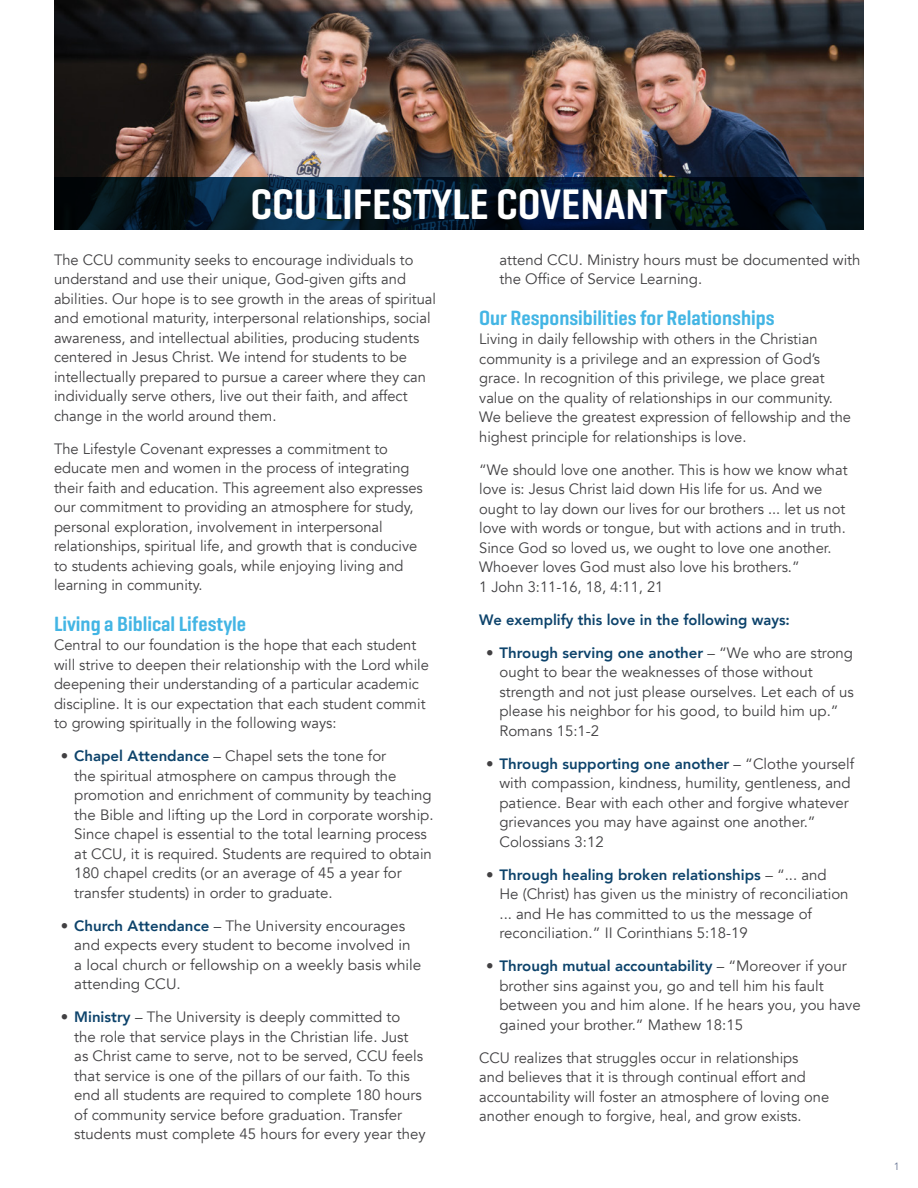
<style>
.page{position:relative;width:918px;height:1188px;background:#fff}
.page>*{position:absolute;margin:0;border:0;box-sizing:border-box;transform-origin:0 0}
.t1{font:600 43.5px "Geogrotesque Cond";color:#fff}
.t2{font:600 21px "Geogrotesque Cond";color:#43b5e4}
.t3{font:15px/19.5px "Avenir";color:#414042}
.t4{font:800 15px "Avenir";color:#0d436b}
.t5{font:10.5px "Avenir";color:#697695}
.s1{font-weight:800;color:#0d436b}
</style>
<div class="page">
<img style="left:54px;top:0;width:810px;height:177px">
<svg style="left:54px;top:177px;width:810px;height:53px;background:#041727"></svg>
<p class="t1" style="left:251px;top:177px;width:419px">CCU LIFESTYLE COVENANT</p>
<p class="t3" style="left:54px;top:250px;width:384px">The CCU community seeks to encourage individuals to understand and use their unique, God-given gifts and abilities. Our hope is to see growth in the areas of spiritual and emotional maturity, interpersonal relationships, social awareness, and intellectual abilities, producing students centered in Jesus Christ. We intend for students to be intellectually prepared to pursue a career where they can individually serve others, live out their faith, and affect change in the world around them.</p>
<p class="t3" style="left:54px;top:439px;width:370px">The Lifestyle Covenant expresses a commitment to educate men and women in the process of integrating their faith and education. This agreement also expresses our commitment to providing an atmosphere for study, personal exploration, involvement in interpersonal relationships, spiritual life, and growth that is conducive to students achieving goals, while enjoying living and learning in community.</p>
<h3 class="t2" style="left:54px;top:610px;width:194px">Living a Biblical Lifestyle</h3>
<p class="t3" style="left:54px;top:636px;width:376px">Central to our foundation is the hope that each student will strive to deepen their relationship with the Lord while deepening their understanding of a particular academic discipline. It is our expectation that each student commit to growing spiritually in the following ways:</p>
<p class="t3" style="left:74px;top:747px;width:361px;text-indent:-14px">• <span class="s1">Chapel Attendance</span> – Chapel sets the tone for<br>the spiritual atmosphere on campus through the promotion and enrichment of community by teaching the Bible and lifting up the Lord in corporate worship.<br>Since chapel is essential to the total learning process at CCU, it is required. Students are required to obtain 180 chapel credits (or an average of 45 a year for transfer students) in order to graduate.</p>
<p class="t3" style="left:74px;top:916px;width:349px;text-indent:-14px">• <span class="s1">Church Attendance</span> – The University encourages and expects every student to become involved in a local church or fellowship on a weekly basis while attending CCU.</p>
<p class="t3" style="left:74px;top:1008px;width:353px;text-indent:-14px">• <span class="s1">Ministry</span> – The University is deeply committed to the role that service plays in the Christian life. Just as Christ came to serve, not to be served, CCU feels that service is one of the pillars of our faith. To this end all students are required to complete 180 hours of community service before graduation. Transfer students must complete 45 hours for every year they</p>
<p class="t3" style="left:500px;top:250px;width:363px">attend CCU. Ministry hours must be documented with</p>
<p class="t3" style="left:500px;top:270px;width:204px">the Office of Service Learning.</p>
<h3 class="t2" style="left:479px;top:304px;width:297px">Our Responsibilities for Relationships</h3>
<p class="t3" style="left:479px;top:330px;width:373px">Living in daily fellowship with others in the Christian community is a privilege and an expression of God’s grace. In recognition of this privilege, we place great value on the quality of relationships in our community.<br>We believe the greatest expression of fellowship and the highest principle for relationships is love.</p>
<p class="t3" style="left:479px;top:460px;width:370px">“We should love one another. This is how we know what love is: Jesus Christ laid down His life for us. And we ought to lay down our lives for our brothers ... let us not love with words or tongue, but with actions and in truth.<br>Since God so loved us, we ought to love one another.<br>Whoever loves God must also love his brothers.”<br>1 John 3:11-16, 18, 4:11, 21</p>
<p class="t4" style="left:479px;top:608px;width:312px">We exemplify this love in the following ways:</p>
<p class="t3" style="left:500px;top:643px;width:356px;text-indent:-14px">• <span class="s1">Through serving one another</span> – “We who are strong ought to bear the weaknesses of those without strength and not just please ourselves. Let each of us please his neighbor for his good, to build him up.” Romans 15:1-2</p>
<p class="t3" style="left:500px;top:754px;width:356px;text-indent:-14px">• <span class="s1">Through supporting one another</span> – “Clothe yourself with compassion, kindness, humility, gentleness, and patience. Bear with each other and forgive whatever grievances you may have against one another.” Colossians 3:12</p>
<p class="t3" style="left:500px;top:865px;width:351px;text-indent:-14px">• <span class="s1">Through healing broken relationships</span> – “... and He (Christ) has given us the ministry of reconciliation ... and He has committed to us the message of reconciliation.” II Corinthians 5:18-19</p>
<p class="t3" style="left:500px;top:957px;width:363px;text-indent:-14px">• <span class="s1">Through mutual accountability</span> – “Moreover if your brother sins against you, go and tell him his fault between you and him alone. If he hears you, you have gained your brother.” Mathew 18:15</p>
<p class="t3" style="left:479px;top:1048px;width:352px">CCU realizes that struggles occur in relationships<br>and believes that it is through continual effort and accountability will foster an atmosphere of loving one another enough to forgive, heal, and grow exists.</p>
<p class="t5" style="left:894px;top:1160px;width:7px">1</p>
</div>
